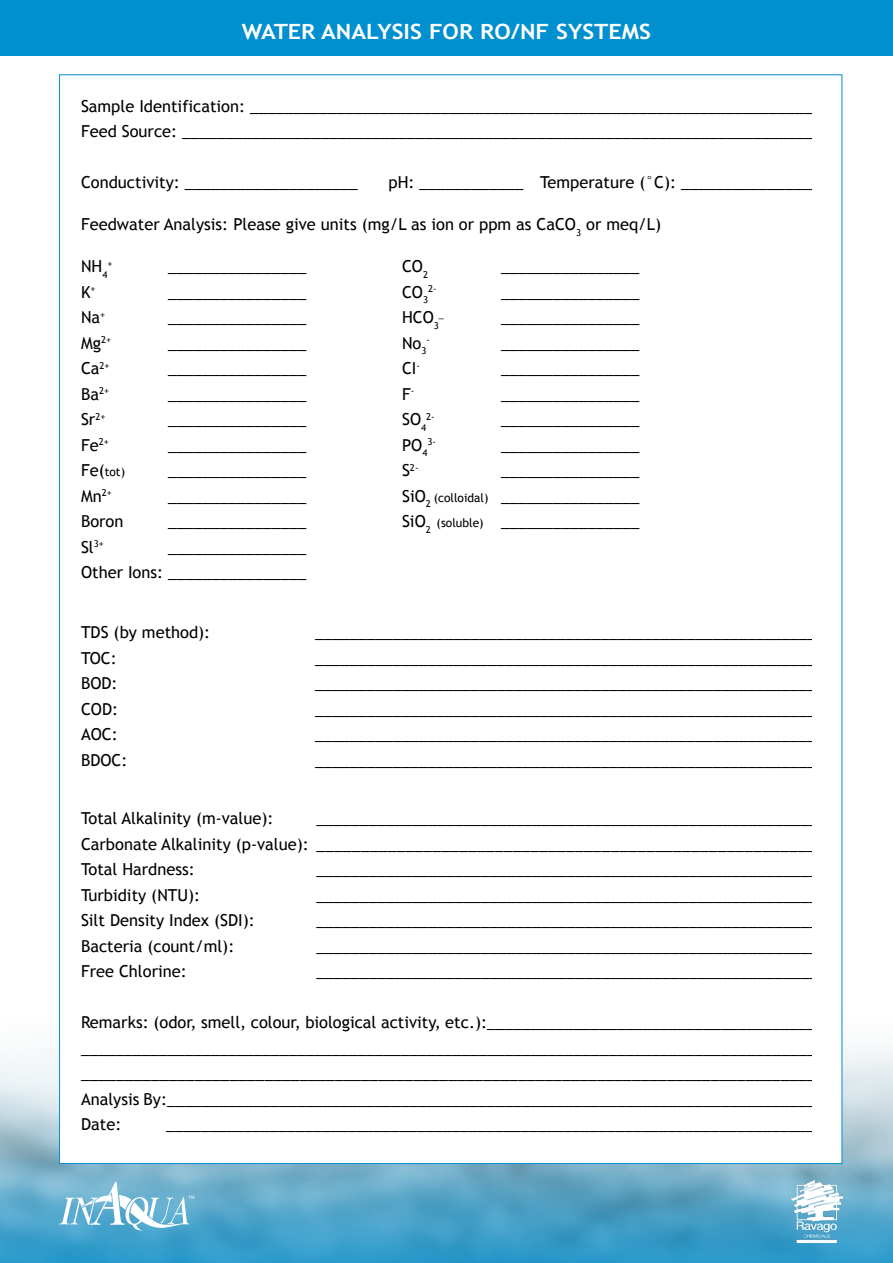
<style>
.page{position:relative;width:893px;height:1263px;background:#fff}
.page>*{position:absolute;margin:0;border:0;box-sizing:border-box;transform-origin:0 0}
.t1{font:700 21px "Trebuchet MS";color:#fff;scale:1.11 1}
.t2{font:16.5px/25.5px "Trebuchet MS";color:#000}
.t3{font:12px "Trebuchet MS";color:#000}
.t4{font:9.6px "Trebuchet MS";color:#000}
.s1{font-size:16.5px}
.s2{font-size:12px}
</style>
<div class="page">
<svg style="left:0;top:1147px;width:893px;height:116px;background:#53a4c8"></svg>
<svg style="left:0;top:853px;width:893px;height:294px"></svg>
<div style="left:59px;top:74px;width:783px;height:1090px;background:#fff;border:1px solid #008fcf"></div>
<img style="left:792px;top:1180px;width:50px;height:63px">
<svg style="left:59px;top:1182px;width:136px;height:49px"></svg>
<div style="left:0;top:0;width:893px;height:56px;background:#008fcf"></div>
<p class="t1" style="left:242px;top:19px;width:370px">WATER ANALYSIS FOR RO/NF SYSTEMS</p>
<p class="t2" style="left:81px;top:93px;width:743px">Sample Identification: __________________________________________________________________<br>Feed Source: __________________________________________________________________________</p>
<p class="t2" style="left:81px;top:170px;width:278px">Conductivity: ____________________</p>
<p class="t2" style="left:389px;top:170px;width:432px">pH: ____________ Temperature (°C): ________________</p>
<p class="t2" style="left:81px;top:212px;width:582px">Feedwater Analysis: Please give units (mg/L as ion or ppm as CaCO<sub>3</sub> or meq/L)</p>
<p class="t2" style="left:81px;top:254px;width:28px">NH<sub>4</sub></p>
<p class="t4" style="left:107px;top:258px;width:7px">+</p>
<p class="t2" style="left:402px;top:254px;width:28px">CO<sub>2</sub></p>
<p class="t2" style="left:168px;top:254px;width:140px">________________</p>
<p class="t2" style="left:501px;top:254px;width:140px">________________</p>
<p class="t2" style="left:81px;top:279px;width:16px">K<sup>+</sup></p>
<p class="t2" style="left:168px;top:279px;width:140px">________________</p>
<p class="t2" style="left:402px;top:279px;width:28px">CO<sub>3</sub></p>
<p class="t4" style="left:428px;top:283px;width:10px">2-</p>
<p class="t2" style="left:501px;top:279px;width:140px">________________</p>
<p class="t2" style="left:81px;top:305px;width:26px">Na<sup>+</sup></p>
<p class="t2" style="left:168px;top:305px;width:140px">________________</p>
<p class="t2" style="left:402px;top:305px;width:38px">HCO<sub>3</sub></p>
<p class="t4" style="left:439px;top:309px;width:7px">_</p>
<p class="t2" style="left:501px;top:305px;width:140px">________________</p>
<p class="t2" style="left:81px;top:330px;width:32px">Mg<sup>2+</sup></p>
<p class="t2" style="left:168px;top:330px;width:140px">________________</p>
<p class="t2" style="left:402px;top:330px;width:26px">No<sub>3</sub></p>
<p class="t4" style="left:426px;top:334px;width:5px">-</p>
<p class="t2" style="left:501px;top:330px;width:140px">________________</p>
<p class="t2" style="left:81px;top:356px;width:30px">Ca<sup>2+</sup></p>
<p class="t2" style="left:168px;top:356px;width:140px">________________</p>
<p class="t2" style="left:402px;top:356px;width:19px">CI<sup>-</sup></p>
<p class="t2" style="left:501px;top:356px;width:140px">________________</p>
<p class="t2" style="left:81px;top:381px;width:30px">Ba<sup>2+</sup></p>
<p class="t2" style="left:168px;top:381px;width:140px">________________</p>
<p class="t2" style="left:402px;top:381px;width:14px">F<sup>-</sup></p>
<p class="t2" style="left:501px;top:381px;width:140px">________________</p>
<p class="t2" style="left:81px;top:407px;width:26px">Sr<sup>2+</sup></p>
<p class="t2" style="left:168px;top:407px;width:140px">________________</p>
<p class="t2" style="left:402px;top:407px;width:26px">SO<sub>4</sub></p>
<p class="t4" style="left:426px;top:411px;width:10px">2-</p>
<p class="t2" style="left:501px;top:407px;width:140px">________________</p>
<p class="t2" style="left:81px;top:432px;width:29px">Fe<sup>2+</sup></p>
<p class="t2" style="left:168px;top:432px;width:140px">________________</p>
<p class="t2" style="left:402px;top:432px;width:27px">PO<sub>4</sub></p>
<p class="t4" style="left:427px;top:436px;width:10px">3-</p>
<p class="t2" style="left:501px;top:432px;width:140px">________________</p>
<p class="t3" style="left:81px;top:465px;width:46px"><span class="s1">Fe(</span>tot)</p>
<p class="t2" style="left:168px;top:458px;width:140px">________________</p>
<p class="t4" style="left:402px;top:462px;width:18px"><span class="s1">S</span>2-</p>
<p class="t2" style="left:501px;top:458px;width:140px">________________</p>
<p class="t2" style="left:81px;top:483px;width:32px">Mn<sup>2+</sup></p>
<p class="t2" style="left:168px;top:483px;width:140px">________________</p>
<p class="t2" style="left:402px;top:483px;width:239px">SiO<sub>2</sub> <span class="s2">(colloidal)</span> ________________</p>
<p class="t2" style="left:81px;top:509px;width:44px">Boron</p>
<p class="t2" style="left:168px;top:509px;width:140px">________________</p>
<p class="t2" style="left:402px;top:509px;width:239px">SiO<sub>2</sub> <span class="s2">(soluble)</span> ________________</p>
<p class="t2" style="left:81px;top:534px;width:24px">Sl<sup>3+</sup></p>
<p class="t2" style="left:81px;top:534px;width:227px;text-align:right">________________<br>Other Ions: ________________</p>
<p class="t2" style="left:81px;top:620px;width:131px">TDS (by method):</p>
<p class="t2" style="left:81px;top:645px;width:37px">TOC:</p>
<p class="t2" style="left:81px;top:671px;width:38px">BOD:</p>
<p class="t2" style="left:81px;top:696px;width:39px">COD:</p>
<p class="t2" style="left:81px;top:722px;width:38px">AOC:</p>
<p class="t2" style="left:81px;top:747px;width:48px">BDOC:</p>
<p class="t2" style="left:315px;top:620px;width:503px">__________________________________________________________</p>
<p class="t2" style="left:315px;top:645px;width:503px">__________________________________________________________</p>
<p class="t2" style="left:315px;top:671px;width:503px">__________________________________________________________</p>
<p class="t2" style="left:315px;top:696px;width:503px">__________________________________________________________</p>
<p class="t2" style="left:315px;top:722px;width:503px">__________________________________________________________</p>
<p class="t2" style="left:315px;top:747px;width:503px">__________________________________________________________</p>
<p class="t2" style="left:81px;top:806px;width:194px">Total Alkalinity (m-value):</p>
<p class="t2" style="left:81px;top:806px;width:745px;text-indent:236px">__________________________________________________________<br>Carbonate Alkalinity (p-value): _________________________________________________________<br>Total Hardness:</p>
<p class="t2" style="left:317px;top:857px;width:503px">__________________________________________________________</p>
<p class="t2" style="left:81px;top:882px;width:121px">Turbidity (NTU):</p>
<p class="t2" style="left:317px;top:882px;width:503px">__________________________________________________________</p>
<p class="t2" style="left:81px;top:908px;width:175px">Silt Density Index (SDI):</p>
<p class="t2" style="left:317px;top:908px;width:503px">__________________________________________________________</p>
<p class="t2" style="left:81px;top:933px;width:155px">Bacteria (count/ml):</p>
<p class="t2" style="left:317px;top:933px;width:503px">__________________________________________________________</p>
<p class="t2" style="left:81px;top:959px;width:107px">Free Chlorine:</p>
<p class="t2" style="left:317px;top:959px;width:503px">__________________________________________________________</p>
<p class="t2" style="left:81px;top:1010px;width:745px">Remarks: (odor, smell, colour, biological activity, etc.):_______________________________________ _____________________________________________________________________________________ _____________________________________________________________________________________ Analysis By:____________________________________________________________________________ Date:</p>
<p class="t2" style="left:166px;top:1112px;width:659px">____________________________________________________________________________</p>
</div>
